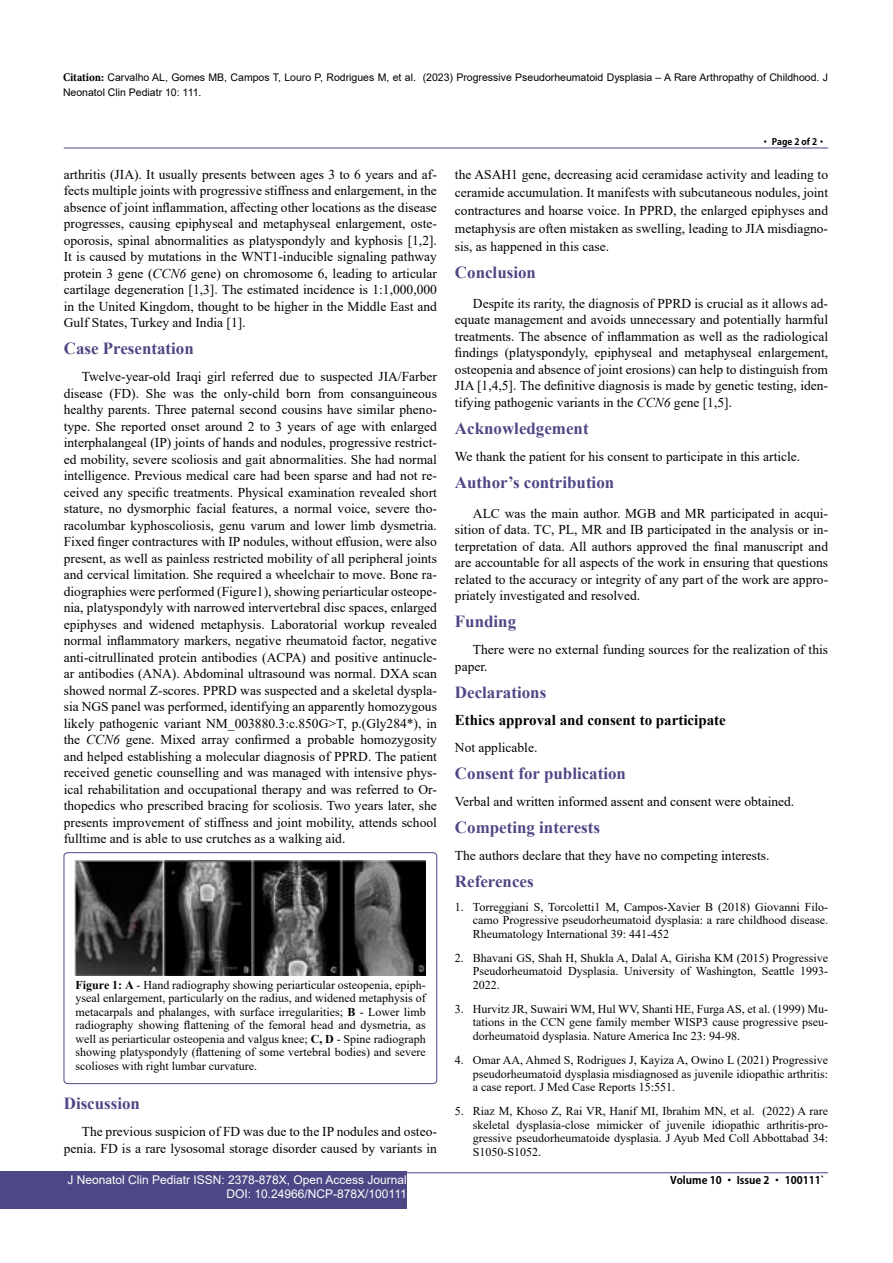
<style>
.page{position:relative;width:893px;height:1263px;background:#fff}
.page>*{position:absolute;margin:0;border:0;box-sizing:border-box;transform-origin:0 0}
.t1{font:700 16.95px "Times New Roman";color:#4d4785}
.t2{font:700 15px "Times New Roman";color:#000}
.t3{font:13.5px/16.5px "Times New Roman";color:#000;text-align:justify}
.t4{font:12px/13.5px "Times New Roman";color:#000;text-align:justify}
.t5{font:12px/14.2px "Arial";color:#fff;text-align:right}
.t6{font:10.5px/15px "Arial";color:#000}
.t7{font:700 10.5px "Adobe Gothic Std";color:#000}
.t8{font:700 9px "Adobe Gothic Std";color:#000}
.s1{font-family:"Minion Pro";font-weight:700;font-stretch:condensed;font-size:12px}
.s2{font-style:italic}
.s3{font-weight:700}
</style>
<div class="page">
<hr style="left:64px;top:148px;width:764px;height:1px;background:#4d4785">
<hr style="left:64px;top:1172px;width:764px;height:1px;background:#4d4785">
<div style="left:0;top:1171px;width:407px;height:38px;background:#4d4785"></div>
<svg style="left:64px;top:852px;width:373px;height:232px"></svg>
<img style="left:74px;top:861px;width:352px;height:114px">
<p class="t6" style="left:63px;top:69px;width:767px"><span class="s1">Citation:</span> Carvalho AL, Gomes MB, Campos T, Louro P, Rodrigues M, et al. (2023) Progressive Pseudorheumatoid Dysplasia – A Rare Arthropathy of Childhood. J<br>Neonatol Clin Pediatr 10: 111.</p>
<p class="t3" style="left:64px;top:166px;width:375px">arthritis (JIA). It usually presents between ages 3 to 6 years and af&shy;fects multiple joints with progressive stiffness and enlargement, in the absence of joint inflammation, affecting other locations as the disease progresses, causing epiphyseal and metaphyseal enlargement, oste&shy;oporosis, spinal abnormalities as platyspondyly and kyphosis [1,2].<br>It is caused by mutations in the WNT1-inducible signaling pathway protein 3 gene (<span class="s2">CCN6</span> gene) on chromosome 6, leading to articular cartilage degeneration [1,3]. The estimated incidence is 1:1,000,000 in the United Kingdom, thought to be higher in the Middle East and Gulf States, Turkey and India [1].</p>
<p class="t1" style="left:64px;top:336px;width:132px">Case Presentation</p>
<p class="t3" style="left:64px;top:368px;width:375px;text-indent:18px">Twelve-year-old Iraqi girl referred due to suspected JIA/Farber disease (FD). She was the only-child born from consanguineous healthy parents. Three paternal second cousins have similar pheno&shy;type. She reported onset around 2 to 3 years of age with enlarged interphalangeal (IP) joints of hands and nodules, progressive restrict&shy;ed mobility, severe scoliosis and gait abnormalities. She had normal intelligence. Previous medical care had been sparse and had not re&shy;ceived any specific treatments. Physical examination revealed short stature, no dysmorphic facial features, a normal voice, severe tho&shy;racolumbar kyphoscoliosis, genu varum and lower limb dysmetria.<br>Fixed finger contractures with IP nodules, without effusion, were also present, as well as painless restricted mobility of all peripheral joints and cervical limitation. She required a wheelchair to move. Bone ra&shy;diographies were performed (Figure1), showing periarticular osteope&shy;nia, platyspondyly with narrowed intervertebral disc spaces, enlarged epiphyses and widened metaphysis. Laboratorial workup revealed normal inflammatory markers, negative rheumatoid factor, negative anti-citrullinated protein antibodies (ACPA) and positive antinucle&shy;ar antibodies (ANA). Abdominal ultrasound was normal. DXA scan showed normal Z-scores. PPRD was suspected and a skeletal dyspla&shy;sia NGS panel was performed, identifying an apparently homozygous likely pathogenic variant NM_003880.3:c.850G&gt;T, p.(Gly284*), in the <span class="s2">CCN6</span> gene. Mixed array confirmed a probable homozygosity and helped establishing a molecular diagnosis of PPRD. The patient received genetic counselling and was managed with intensive phys&shy;ical rehabilitation and occupational therapy and was referred to Or&shy;thopedics who prescribed bracing for scoliosis. Two years later, she presents improvement of stiffness and joint mobility, attends school fulltime and is able to use crutches as a walking aid.</p>
<p class="t4" style="left:76px;top:978px;width:352px"><span class="s3">Figure 1: A</span> - Hand radiography showing periarticular osteopenia, epiph&shy;yseal enlargement, particularly on the radius, and widened metaphysis of metacarpals and phalanges, with surface irregularities; <span class="s3">B</span> - Lower limb radiography showing flattening of the femoral head and dysmetria, as well as periarticular osteopenia and valgus knee; <span class="s3">C, D</span> - Spine radiograph showing platyspondyly (flattening of some vertebral bodies) and severe scolioses with right lumbar curvature.</p>
<p class="t1" style="left:64px;top:1091px;width:78px">Discussion</p>
<p class="t3" style="left:64px;top:1123px;width:375px;text-align:right">The previous suspicion of FD was due to the IP nodules and osteo&shy;penia. FD is a rare lysosomal storage disorder caused by variants in</p>
<p class="t8" style="left:761px;top:136px;width:67px">• Page 2 of 2•</p>
<p class="t3" style="left:455px;top:165px;width:375px;line-height:18px">the ASAH1 gene, decreasing acid ceramidase activity and leading to ceramide accumulation. It manifests with subcutaneous nodules, joint contractures and hoarse voice. In PPRD, the enlarged epiphyses and metaphysis are often mistaken as swelling, leading to JIA misdiagno&shy;sis, as happened in this case.</p>
<p class="t1" style="left:455px;top:260px;width:83px">Conclusion</p>
<p class="t3" style="left:455px;top:295px;width:375px;text-indent:18px">Despite its rarity, the diagnosis of PPRD is crucial as it allows ad&shy;equate management and avoids unnecessary and potentially harmful treatments. The absence of inflammation as well as the radiological findings (platyspondyly, epiphyseal and metaphyseal enlargement, osteopenia and absence of joint erosions) can help to distinguish from JIA [1,4,5]. The definitive diagnosis is made by genetic testing, iden&shy;tifying pathogenic variants in the <span class="s2">CCN6</span> gene [1,5].</p>
<p class="t1" style="left:455px;top:416px;width:135px">Acknowledgement</p>
<p class="t3" style="left:455px;top:448px;width:347px">We thank the patient for his consent to participate in this article.</p>
<p class="t1" style="left:455px;top:470px;width:161px">Author’s contribution</p>
<p class="t3" style="left:455px;top:505px;width:375px;text-indent:18px">ALC was the main author. MGB and MR participated in acqui&shy;sition of data. TC, PL, MR and IB participated in the analysis or in&shy;terpretation of data. All authors approved the final manuscript and are accountable for all aspects of the work in ensuring that questions related to the accuracy or integrity of any part of the work are appro&shy;priately investigated and resolved.</p>
<p class="t1" style="left:455px;top:609px;width:63px">Funding</p>
<p class="t3" style="left:455px;top:641px;width:375px;text-indent:18px">There were no external funding sources for the realization of this paper.</p>
<p class="t1" style="left:455px;top:680px;width:93px">Declarations</p>
<p class="t2" style="left:455px;top:709px;width:272px">Ethics approval and consent to participate</p>
<p class="t3" style="left:455px;top:739px;width:84px">Not applicable.</p>
<p class="t1" style="left:455px;top:761px;width:173px">Consent for publication</p>
<p class="t3" style="left:455px;top:793px;width:341px">Verbal and written informed assent and consent were obtained.</p>
<p class="t1" style="left:455px;top:815px;width:147px">Competing interests</p>
<p class="t3" style="left:455px;top:847px;width:316px">The authors declare that they have no competing interests.</p>
<p class="t1" style="left:455px;top:869px;width:80px">References</p>
<p class="t4" style="left:473px;top:900px;width:357px;text-indent:-18px">1. Torreggiani S, Torcoletti1 M, Campos‐Xavier B (2018) Giovanni Filo&shy;camo Progressive pseudorheumatoid dysplasia: a rare childhood disease.<br>Rheumatology International 39: 441-452</p>
<p class="t4" style="left:473px;top:951px;width:357px;text-indent:-18px">2. Bhavani GS, Shah H, Shukla A, Dalal A, Girisha KM (2015) Progressive Pseudorheumatoid Dysplasia. University of Washington, Seattle 1993- 2022.</p>
<p class="t4" style="left:473px;top:1002px;width:357px;text-indent:-18px">3. Hurvitz JR, Suwairi WM, Hul WV, Shanti HE, Furga AS, et al. (1999) Mu&shy;tations in the CCN gene family member WISP3 cause progressive pseu&shy;dorheumatoid dysplasia. Nature America Inc 23: 94-98.</p>
<p class="t4" style="left:473px;top:1053px;width:357px;text-indent:-18px">4. Omar AA, Ahmed S, Rodrigues J, Kayiza A, Owino L (2021) Progressive pseudorheumatoid dysplasia misdiagnosed as juvenile idiopathic arthritis: a case report. J Med Case Reports 15:551.</p>
<p class="t4" style="left:473px;top:1104px;width:357px;text-indent:-18px">5. Riaz M, Khoso Z, Rai VR, Hanif MI, Ibrahim MN, et al. (2022) A rare skeletal dysplasia-close mimicker of juvenile idiopathic arthritis-pro&shy;gressive pseudorheumatoide dysplasia. J Ayub Med Coll Abbottabad 34:<br>S1050-S1052.</p>
<p class="t5" style="left:68px;top:1172px;width:341px">J Neonatol Clin Pediatr ISSN: 2378-878X, Open Access Journal<br>DOI: 10.24966/NCP-878X/100111</p>
<p class="t7" style="left:670px;top:1174px;width:156px">Volume 10 • Issue 2 • 100111`</p>
</div>
